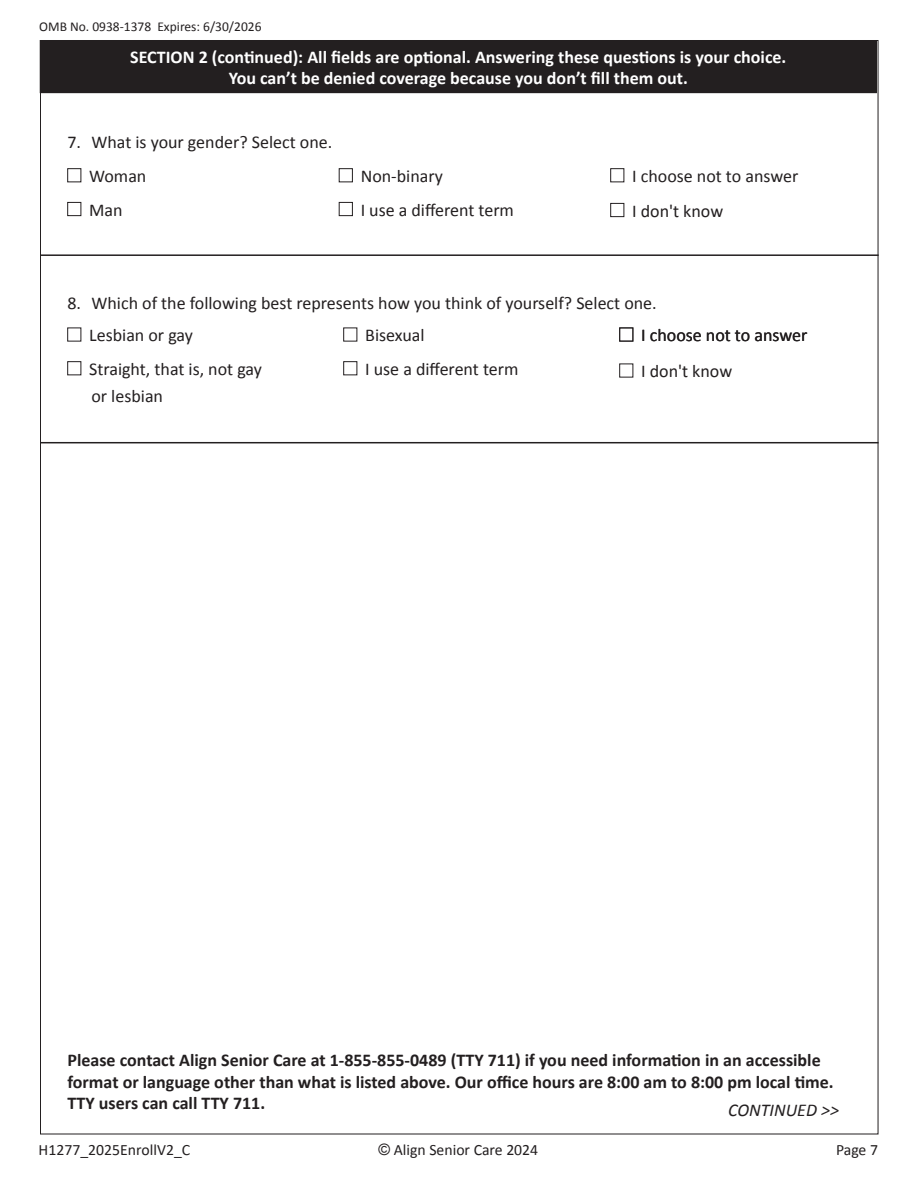
<style>
.page{position:relative;width:918px;height:1188px;background:#fff}
.page>*{position:absolute;margin:0;border:0;box-sizing:border-box;transform-origin:0 0}
.Body_Copy_9_11_5{font:18px/27px "Calibri";color:#231f20}
.t1{font:700 18px/21.6px "Calibri";color:#231f20}
.t2{font:700 18px/21.6px "Calibri";color:#fff;text-align:center}
.Body_Copy_9_11_5-2{font:italic 18px "Calibri";color:#231f20}
.t3{font:15.75px "Calibri";color:#231f20}
.t4{font:13.5px "Calibri";color:#231f20}
.s1{font-family:"Arial"}
</style>
<div class="page">
<div style="left:68px;top:361px;width:13px;height:14px;border:1px solid #231f20"></div>
<div style="left:344px;top:361px;width:13px;height:14px;border:1px solid #231f20"></div>
<hr style="left:41px;top:254px;width:838px;height:2px;background:#231f20">
<hr style="left:40px;top:442px;width:839px;height:1px;background:#231f20">
<div style="left:40px;top:40px;width:836px;height:53px;background:#231f20"></div>
<div style="left:68px;top:168px;width:13px;height:14px;border:1px solid #231f20"></div>
<div style="left:68px;top:202px;width:13px;height:14px;border:1px solid #231f20"></div>
<div style="left:339px;top:168px;width:14px;height:14px;border:1px solid #231f20"></div>
<div style="left:339px;top:202px;width:14px;height:14px;border:1px solid #231f20"></div>
<div style="left:610px;top:168px;width:14px;height:14px;border:1px solid #231f20"></div>
<div style="left:620px;top:328px;width:13px;height:13px;border:1px solid #231f20"></div>
<div style="left:610px;top:203px;width:14px;height:14px;border:1px solid #231f20"></div>
<p class="t4" style="left:39px;top:18px;width:224px">OMB No. 0938-1378 Expires: 6/30/2026</p>
<p class="t2" style="left:130px;top:45px;width:658px">SECTION 2 (continued): All fields are optional. Answering these questions is your choice.<br>You can’t be denied coverage because you don’t fill them out.</p>
<p class="Body_Copy_9_11_5" style="left:68px;top:128px;width:266px">7. What is your gender? Select one.</p>
<p class="Body_Copy_9_11_5" style="left:89px;top:162px;width:59px">Woman</p>
<p class="Body_Copy_9_11_5" style="left:89px;top:196px;width:35px">Man</p>
<p class="Body_Copy_9_11_5" style="left:361px;top:158px;width:155px;line-height:33.8px">Non-binary<br>I use a different term</p>
<p class="Body_Copy_9_11_5" style="left:632px;top:162px;width:168px">I choose not to answer</p>
<p class="Body_Copy_9_11_5" style="left:632px;top:197px;width:93px">I don't know</p>
<p class="Body_Copy_9_11_5" style="left:68px;top:288px;width:591px">8. Which of the following best represents how you think of yourself? Select one.</p>
<p class="Body_Copy_9_11_5" style="left:89px;top:321px;width:105px">Lesbian or gay</p>
<p class="Body_Copy_9_11_5" style="left:89px;top:355px;width:174px">Straight, that is, not gay or lesbian</p>
<p class="Body_Copy_9_11_5" style="left:365px;top:321px;width:61px">Bisexual</p>
<p class="Body_Copy_9_11_5" style="left:365px;top:355px;width:155px">I use a different term</p>
<p class="Body_Copy_9_11_5" style="left:641px;top:316px;width:168px;line-height:36px">I choose not to answer<br>I don't know</p>
<p class="t1" style="left:68px;top:1049px;width:768px">Please contact Align Senior Care at 1-855-855-0489 (TTY 711) if you need information in an accessible format or language other than what is listed above. Our office hours are 8:00 am to 8:00 pm local time.<br>TTY users can call TTY 711.</p>
<p class="Body_Copy_9_11_5-2" style="left:728px;top:1098px;width:112px">CONTINUED &gt;&gt;</p>
<p class="t3" style="left:39px;top:1139px;width:153px">H1277_2025EnrollV2_C</p>
<p class="t3" style="left:379px;top:1140px;width:161px"><span class="s1">©</span> Align Senior Care 2024</p>
<p class="t3" style="left:836px;top:1140px;width:44px">Page 7</p>
</div>
